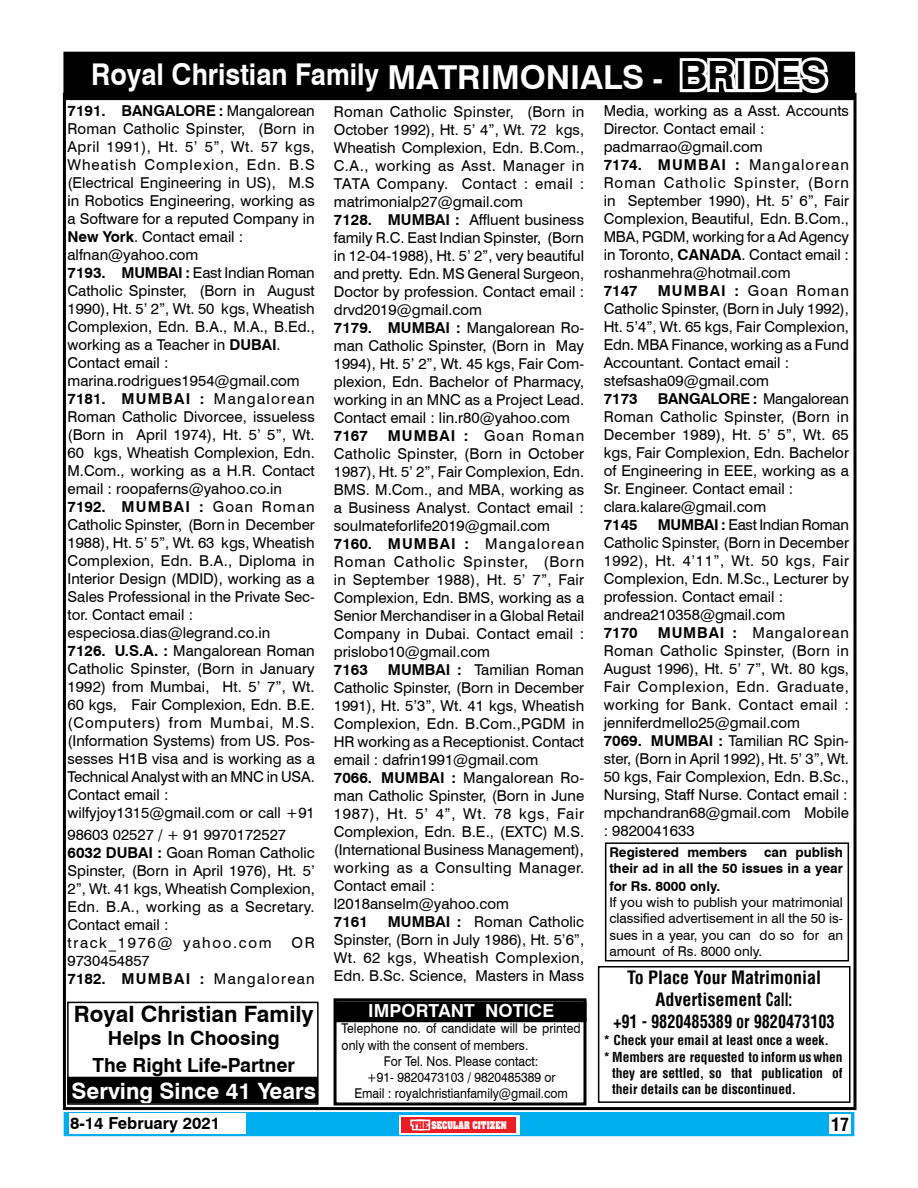
<style>
.page{position:relative;width:918px;height:1188px;background:#fff}
.page>*{position:absolute;margin:0;border:0;box-sizing:border-box;transform-origin:0 0}
.t1{font:700 30px "Swiss 721 BT";color:#fff;scale:.9 1}
.t2{font:700 22.5px "Swiss 721 BT";color:#000}
.t3{font:700 22.5px "Swiss 721 BT";color:#fff}
.t4{font:700 19.5px/27px "Swiss 721 BT";color:#000;text-align:center}
.t5{font:18px/21.8px "Switzerland Condensed";color:#000;text-align:center}
.t6{font:700 18px "Swiss 721 BT";color:#fff}
.t7{font:700 16.5px "Swiss 721 BT";color:#000}
.t8{font:15px/18px "Swiss 721 BT";color:#000}
.t9{font:700 15px "Swiss 721 BT";color:#000}
.t10{font:13.5px "Swiss 721 BT";color:#000;scale:.9 1}
.t11{font:13.5px "Switzerland Condensed";color:#000}
.t12{font:13.5px/16.2px "Swiss 721 BT";color:#000;text-align:justify}
.t13{font:700 13.5px/16.2px "Swiss 721 BT";color:#000}
.t14{font:700 9px "Aardvark";color:#fff;scale:.85 1}
.s1{font-size:33px}
.s2{font-size:39px;color:#000}
.s3{font-weight:700}
.s4{color:#ed1d24}
</style>
<div class="page">
<div style="left:64px;top:1112px;width:790px;height:24px;background:#00aeef"></div>
<div style="left:829px;top:1114px;width:21px;height:20px;background:#fff"></div>
<div style="left:399px;top:1115px;width:121px;height:20px;background:#fff"></div>
<div style="left:69px;top:1114px;width:177px;height:20px;background:#fff"></div>
<div style="left:402px;top:1117px;width:114px;height:16px;background:#ed1d24"></div>
<svg style="left:410px;top:1119px;width:21px;height:12px"></svg>
<div style="left:68px;top:1077px;width:249px;height:26px;background:#000"></div>
<div style="left:67px;top:1002px;width:252px;height:103px;border:2px solid #000"></div>
<div style="left:64px;top:52px;width:790px;height:47px;background:#000"></div>
<div style="left:63px;top:52px;width:792px;height:48px;border:2px solid #000"></div>
<svg style="left:677px;top:51px;width:156px;height:50px"></svg>
<div style="left:598px;top:966px;width:252px;height:137px;border:2px solid #000"></div>
<div style="left:336px;top:1002px;width:250px;height:20px;background:#000"></div>
<div style="left:334px;top:998px;width:252px;height:108px;border:3px solid #000"></div>
<div style="left:605px;top:842px;width:244px;height:120px;border:2px solid #000"></div>
<h1 class="t1" style="left:91px;top:56px;width:819px">Royal Christian Family <span class="s1">MATRIMON IALS</span> - <span class="s2">BRIDES</span></h1>
<p class="t8" style="left:68px;top:102px;width:249px"><span class="s3">7191. BANGALORE :</span> Mangalorean<br>Roman Catholic Spinster, (Born in<br>April 1991), Ht. 5’ 5”, Wt. 57 kgs,<br>Wheatish Complexion, Edn. B.S (Electrical Engineering in US), M.S in Robotics Engineering, working as a Software for a reputed Company in<br><span class="s3">New York</span>. Contact email : alfnan@yahoo.com<br><span class="s3">7193. MUMBAI :</span> East Indian Roman<br>Catholic Spinster, (Born in August<br>1990), Ht. 5’ 2”, Wt. 50 kgs, Wheatish<br>Complexion, Edn. B.A., M.A., B.Ed., working as a Teacher in <span class="s3">Dubai</span> .<br>Contact email : marina.rodrigues1954@gmail.com<br><span class="s3">7181. MUMBAI :</span> Mangalorean<br>Roman Catholic Divorcee, issueless (Born in April 1974), Ht. 5’ 5”, Wt.<br>60 kgs, Wheatish Complexion, Edn.<br>M.Com., working as a H.R. Contact email : roopaferns@yahoo.co.in<br><span class="s3">7192. MUMBAI :</span> Goan Roman<br>Catholic Spinster, (Born in December<br>1988), Ht. 5’ 5”, Wt. 63 kgs, Wheatish<br>Complexion, Edn. B.A., Diploma in<br>Interior Design (MDID), working as a<br>Sales Professional in the Private Sec&shy;tor. Contact email : especiosa.dias@legrand.co.in<br><span class="s3">7126. U.S.A. :</span> Mangalorean Roman<br>Catholic Spinster, (Born in January<br>1992) from Mumbai, Ht. 5’ 7”, Wt.<br>60 kgs, Fair Complexion, Edn. B.E. (Computers) from Mumbai, M.S. (Information Systems) from US. Pos&shy;sesses H1B visa and is working as a<br>Technical Analyst with an MNC in USA.<br>Contact email : wilfyjoy1315@gmail.com or call +91</p>
<p class="t8" style="left:68px;top:826px;width:249px">98603 02527 / + 91 9970172527<br><span class="s3">6032 DUBAI :</span> Goan Roman Catholic<br>Spinster, (Born in April 1976), Ht. 5’<br>2”, Wt. 41 kgs, Wheatish Complexion,<br>Edn. B.A., working as a Secretary.<br>Contact email :<br>track_1976@ yahoo.com</p>
<p class="t8" style="left:292px;top:934px;width:25px">OR</p>
<p class="t8" style="left:68px;top:952px;width:249px">9730454857<br><span class="s3">7182. MUMBAI :</span> Mangalorean</p>
<h2 class="t2" style="left:74px;top:1000px;width:241px">Royal Christian Family</h2>
<h3 class="t4" style="left:93px;top:1025px;width:204px">Helps In Choosing<br>The Right Life-Partner</h3>
<h2 class="t3" style="left:72px;top:1078px;width:246px">Serving Since 41 Years</h2>
<p class="t8" style="left:334px;top:103px;width:252px">Roman Catholic Spinster, (Born in October 1992), Ht. 5’ 4”, Wt. 72 kgs, Wheatish Complexion, Edn. B.Com., C.A., working as Asst. Manager in TATA Company. Contact : email : matrimonialp27@gmail.com<br><span class="s3">7128. MUMBAI :</span> Affluent business family R.C. East Indian Spinster, (Born in 12-04-1988), Ht. 5’ 2”, very beautiful and pretty. Edn. MS General Surgeon, Doctor by profession. Contact email : drvd2019@gmail.com<br><span class="s3">7179. MUMBAI :</span> Mangalorean Ro&shy;man Catholic Spinster, (Born in May 1994), Ht. 5’ 2”, Wt. 45 kgs, Fair Com&shy;plexion, Edn. Bachelor of Pharmacy, working in an MNC as a Project Lead.<br>Contact email : lin.r80@yahoo.com</p>
<p class="t9" style="left:334px;top:427px;width:36px">7167</p>
<p class="t8" style="left:334px;top:427px;width:252px;text-indent:54px"><span class="s3">MUMBAI :</span> Goan Roman<br>Catholic Spinster, (Born in October<br>1987), Ht. 5’ 2”, Fair Complexion, Edn.<br>BMS. M.Com., and MBA, working as a Business Analyst. Contact email : soulmateforlife2019@gmail.com<br><span class="s3">7160. MUMBAI :</span> Mangalorean<br>Roman Catholic Spinster, (Born in September 1988), Ht. 5’ 7”, Fair<br>Complexion, Edn. BMS, working as a<br>Senior Merchandiser in a Global Retail<br>Company in Dubai. Contact email : prislobo10@gmail.com</p>
<p class="t9" style="left:334px;top:661px;width:36px">7163</p>
<p class="t8" style="left:334px;top:661px;width:252px;text-indent:54px"><span class="s3">MUMBAI :</span> Tamilian Roman<br>Catholic Spinster, (Born in December<br>1991), Ht. 5’3”, Wt. 41 kgs, Wheatish<br>Complexion, Edn. B.Com.,PGDM in<br>HR working as a Receptionist. Contact email : dafrin1991@gmail.com<br><span class="s3">7066. MUMBAI :</span> Mangalorean Ro&shy;man Catholic Spinster, (Born in June<br>1987), Ht. 5’ 4”, Wt. 78 kgs, Fair<br>Complexion, Edn. B.E., (EXTC) M.S. (International Business Management), working as a Consulting Manager.<br>Contact email : l2018anselm@yahoo.com</p>
<p class="t9" style="left:334px;top:913px;width:36px">7161</p>
<p class="t8" style="left:334px;top:913px;width:252px;text-align:justify;text-indent:54px"><span class="s3">MUMBAI :</span> Roman Catholic Spinster, (Born in July 1986), Ht. 5’6”, Wt. 62 kgs, Wheatish Complexion, Edn. B.Sc. Science, Masters in Mass</p>
<p class="t6" style="left:368px;top:1000px;width:185px">Important Noti ce</p>
<p class="t10" style="left:342px;top:1020px;width:267px">Telephone no. of candidate will be printed</p>
<p class="t10" style="left:342px;top:1037px;width:209px">only with the consent of members.</p>
<p class="t10" style="left:384px;top:1053px;width:173px">For Tel. Nos. Please contact:</p>
<p class="t10" style="left:367px;top:1069px;width:211px">+91- 9820473103 / 9820485389 or</p>
<p class="t10" style="left:354px;top:1085px;width:239px">Email : royalchristianfamily@gmail.com</p>
<p class="t8" style="left:604px;top:102px;width:247px">Media, working as a Asst. Accounts<br>Director. Contact email : padmarrao@gmail.com<br><span class="s3">7174. MUMBAI :</span> Mangalorean<br>Roman Catholic Spinster, (Born in September 1990), Ht. 5’ 6”, Fair<br>Complexion, Beautiful, Edn. B.Com.,<br>MBA, PGDM, working for a Ad Agency in Toronto, <span class="s3">Canada</span>. Contact email : roshanmehra@hotmail.com</p>
<p class="t9" style="left:604px;top:282px;width:36px">7147</p>
<p class="t8" style="left:604px;top:282px;width:247px;text-indent:54px"><span class="s3">MUMBAI :</span> Goan Roman<br>Catholic Spinster, (Born in July 1992),<br>Ht. 5’4”, Wt. 65 kgs, Fair Complexion,<br>Edn. MBA Finance, working as a Fund<br>Accountant. Contact email : stefsasha09@gmail.com</p>
<p class="t9" style="left:604px;top:390px;width:36px">7173</p>
<p class="t8" style="left:604px;top:390px;width:247px;text-indent:54px"><span class="s3">BAN GALOR E :</span> Mangalorean<br>Roman Catholic Spinster, (Born in<br>December 1989), Ht. 5’ 5”, Wt. 65 kgs, Fair Complexion, Edn. Bachelor of Engineering in EEE, working as a<br>Sr. Engineer. Contact email : clara.kalare@gmail.com</p>
<p class="t9" style="left:604px;top:516px;width:36px">7145</p>
<p class="t8" style="left:604px;top:516px;width:247px;text-indent:54px"><span class="s3">MUMBAI :</span> East Indian Roman<br>Catholic Spinster, (Born in December<br>1992), Ht. 4’11”, Wt. 50 kgs, Fair<br>Complexion, Edn. M.Sc., Lecturer by profession. Contact email : andrea210358@gmail.com</p>
<p class="t9" style="left:604px;top:624px;width:36px">7170</p>
<p class="t8" style="left:604px;top:624px;width:247px;text-indent:54px"><span class="s3">MUMBAI :</span> Mangalorean<br>Roman Catholic Spinster, (Born in<br>August 1996), Ht. 5’ 7”, Wt. 80 kgs,<br>Fair Complexion, Edn. Graduate, working for Bank. Contact email : jenniferdmello25@gmail.com<br><span class="s3">7069. MUMBAI :</span> Tamilian RC Spin&shy;ster, (Born in April 1992), Ht. 5’ 3”, Wt.<br>50 kgs, Fair Complexion, Edn. B.Sc.,<br>Nursing, Staff Nurse. Contact email : mpchandran68@gmail.com Mobile : 9820041633</p>
<p class="t13" style="left:609px;top:844px;width:235px">Registered members can publish their ad in all the 50 issues in a year</p>
<p class="t13" style="left:609px;top:878px;width:112px">for Rs. 8000 only.</p>
<p class="t12" style="left:609px;top:894px;width:235px">If you wish to publish your matrimonial classified advertisement in all the 50 is&shy;sues in a year, you can do so for an amount of Rs. 8000 only.</p>
<p class="t5" style="left:613px;top:967px;width:223px">To Place Your Matrimonial<br>Advertisement Call:<br>+91 - 9820485389 or 9820473103</p>
<p class="t11" style="left:604px;top:1032px;width:227px">* Check your email at least once a week.</p>
<p class="t11" style="left:604px;top:1048px;width:241px">* Members are requested to inform us when</p>
<p class="t11" style="left:612px;top:1065px;width:232px">they are settled, so that publication of</p>
<p class="t11" style="left:612px;top:1081px;width:186px">their details can be discontinued.</p>
<p class="t7" style="left:70px;top:1113px;width:152px">8-14 February 2021</p>
<p class="t14" style="left:412px;top:1118px;width:113px"><span class="s4">THE</span> SECULAR CITIZEN</p>
<p class="t5" style="left:831px;top:1113px;width:19px">17</p>
</div>
